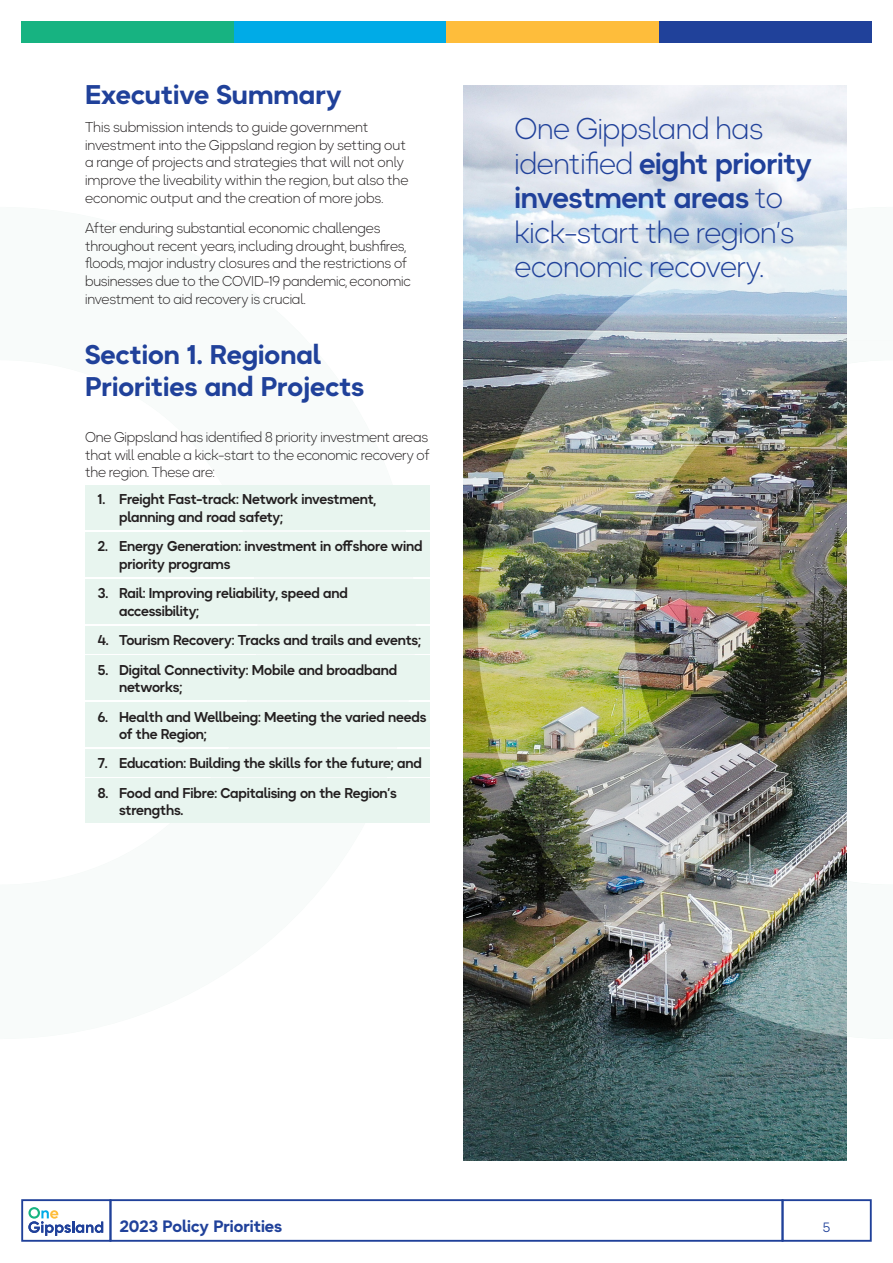
<style>
.page{position:relative;width:893px;height:1263px;background:#fff}
.page>*{position:absolute;margin:0;border:0;box-sizing:border-box;transform-origin:0 0}
.t1{font:300 30px/34.5px "Okta Neue";letter-spacing:-.01em;color:#20419a}
.t2{font:700 27px/32.4px "Okta Neue";color:#20419a}
.t3{font:700 16.5px "Okta Neue";color:#20419a}
.t4{font:300 14.25px/17.7px "Okta Neue";letter-spacing:-.01em;color:#231f20}
.t5{font:600 14.25px/17.7px "Okta Neue";letter-spacing:-.01em;color:#231f20}
.t6{font:600 14.25px/17.7px "Okta Neue";letter-spacing:-.01em;color:#231f20;scale:.94 1}
.t7{font:13.5px "Okta Neue";color:#20419a}
.s1{font-weight:600}
</style>
<div class="page">
<svg style="left:28px;top:1207px;width:75px;height:29px"></svg>
<div style="left:21px;top:1199px;width:90px;height:43px;border:2px solid #20419a"></div>
<div style="left:110px;top:1199px;width:673px;height:43px;border:2px solid #20419a"></div>
<div style="left:782px;top:1199px;width:90px;height:43px;border:2px solid #20419a"></div>
<div style="left:21px;top:21px;width:213px;height:22px;background:#17b381"></div>
<div style="left:234px;top:21px;width:212px;height:22px;background:#00abe7"></div>
<div style="left:446px;top:21px;width:213px;height:22px;background:#febd3b"></div>
<div style="left:659px;top:21px;width:213px;height:22px;background:#20419a"></div>
<img style="left:463px;top:85px;width:383px;height:1076px">
<div style="left:85px;top:485px;width:344px;height:45px;background:#e8f5ef"></div>
<div style="left:85px;top:532px;width:344px;height:45px;background:#e8f5ef"></div>
<div style="left:85px;top:579px;width:344px;height:45px;background:#e8f5ef"></div>
<div style="left:85px;top:626px;width:344px;height:27px;background:#e8f5ef"></div>
<div style="left:85px;top:655px;width:344px;height:45px;background:#e8f5ef"></div>
<div style="left:85px;top:702px;width:344px;height:45px;background:#e8f5ef"></div>
<div style="left:85px;top:749px;width:344px;height:27px;background:#e8f5ef"></div>
<div style="left:85px;top:778px;width:344px;height:45px;background:#e8f5ef"></div>
<img style="left:478px;top:207px;width:369px;height:832px">
<h2 class="t2" style="left:85px;top:78px;width:258px">Executive Summary</h2>
<p class="t4" style="left:85px;top:118px;width:325px">This submission intends to guide government investment into the Gippsland region by setting out a range of projects and strategies that will not only improve the liveability within the region, but also the economic output and the creation of more jobs.</p>
<p class="t4" style="left:85px;top:219px;width:327px">After enduring substantial economic challenges throughout recent years, including drought, bushfires, floods, major industry closures and the restrictions of businesses due to the COVID-19 pandemic, economic investment to aid recovery is crucial.</p>
<h2 class="t2" style="left:85px;top:338px;width:281px">Section 1. Regional<br>Priorities and Projects</h2>
<p class="t4" style="left:85px;top:428px;width:346px;text-align:justify">One Gippsland has identified 8 priority investment areas that will enable a kick-start to the economic recovery of the region. These are:</p>
<p class="t5" style="left:119px;top:490px;width:259px;text-indent:-21px">1. Freight Fast-track: Network investment, planning and road safety;</p>
<p class="t6" style="left:119px;top:537px;width:324px;text-indent:-21px">2. Energy Generation: investment in offshore wind priority programs</p>
<p class="t5" style="left:119px;top:584px;width:230px;text-indent:-21px">3. Rail: Improving reliability, speed and accessibility;</p>
<p class="t5" style="left:98px;top:631px;width:325px">4. Tourism Recovery: Tracks and trails and events;</p>
<p class="t5" style="left:119px;top:661px;width:280px;text-indent:-21px">5. Digital Connectivity: Mobile and broadband networks;</p>
<p class="t5" style="left:119px;top:708px;width:309px;text-indent:-21px">6. Health and Wellbeing: Meeting the varied needs of the Region;</p>
<p class="t5" style="left:98px;top:754px;width:326px">7. Education: Building the skills for the future; and</p>
<p class="t5" style="left:119px;top:784px;width:279px;text-indent:-21px">8. Food and Fibre: Capitalising on the Region’s strengths.</p>
<h1 class="t1" style="left:514px;top:111px;width:299px">One Gippsland has identified <span class="s1">eight priority investment areas</span> to kick-start the region’s economic recovery.</h1>
<p class="t3" style="left:120px;top:1213px;width:164px">2023 Policy Priorities</p>
<p class="t7" style="left:823px;top:1217px;width:9px">5</p>
</div>
